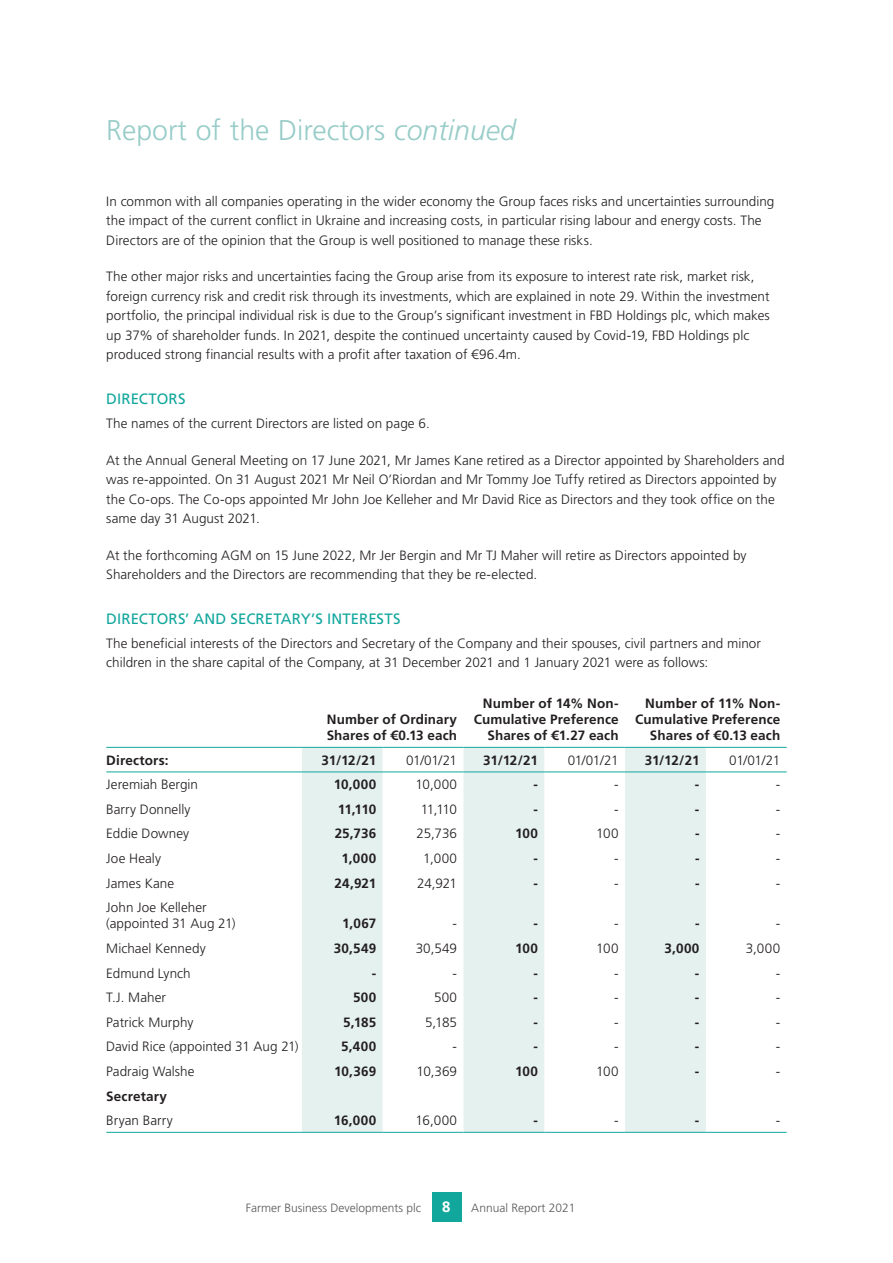
<style>
.page{position:relative;width:893px;height:1263px;background:#fff}
.page>*{position:absolute;margin:0;border:0;box-sizing:border-box;transform-origin:0 0}
.t1{font:300 28.5px "Frutiger LT Std";color:#97ccc8}
.t2{font:15px "Frutiger LT Std";letter-spacing:.01em;color:#12a79d}
.t3{font:700 15px "Frutiger LT Std";color:#fff}
.t4{font:300 13.5px/19.5px "Frutiger LT Std";letter-spacing:.005em;color:#231f20}
.t5{font:700 13.5px/16.2px "Frutiger LT Std";letter-spacing:.01em;color:#231f20;text-align:right}
.t6{font:300 12px "Frutiger LT Std";color:#57585a}
.s1{font-style:italic}
</style>
<div class="page">
<div style="left:432px;top:1192px;width:29px;height:29px;background:#12a79d"></div>
<svg style="left:302px;top:748px;width:404px;height:384px;fill:#e5f1ef"></svg>
<hr style="left:106px;top:747px;width:196px;height:1px;background:#12a79d">
<hr style="left:302px;top:747px;width:81px;height:1px;background:#12a79d">
<hr style="left:383px;top:747px;width:80px;height:1px;background:#12a79d">
<hr style="left:463px;top:747px;width:81px;height:1px;background:#12a79d">
<hr style="left:544px;top:747px;width:81px;height:1px;background:#12a79d">
<hr style="left:625px;top:747px;width:81px;height:1px;background:#12a79d">
<hr style="left:706px;top:747px;width:81px;height:1px;background:#12a79d">
<hr style="left:106px;top:771px;width:196px;height:1px;background:#12a79d">
<hr style="left:302px;top:771px;width:81px;height:1px;background:#12a79d">
<hr style="left:383px;top:771px;width:80px;height:1px;background:#12a79d">
<hr style="left:463px;top:771px;width:81px;height:1px;background:#12a79d">
<hr style="left:544px;top:771px;width:81px;height:1px;background:#12a79d">
<hr style="left:625px;top:771px;width:81px;height:1px;background:#12a79d">
<hr style="left:706px;top:771px;width:81px;height:1px;background:#12a79d">
<hr style="left:106px;top:1132px;width:196px;height:1px;background:#12a79d">
<hr style="left:302px;top:1132px;width:81px;height:1px;background:#12a79d">
<hr style="left:383px;top:1132px;width:80px;height:1px;background:#12a79d">
<hr style="left:463px;top:1132px;width:81px;height:1px;background:#12a79d">
<hr style="left:544px;top:1132px;width:81px;height:1px;background:#12a79d">
<hr style="left:625px;top:1132px;width:81px;height:1px;background:#12a79d">
<hr style="left:706px;top:1132px;width:81px;height:1px;background:#12a79d">
<h1 class="t1" style="left:106px;top:114px;width:411px">Report of the Directors <span class="s1">continued</span></h1>
<p class="t4" style="left:106px;top:192px;width:670px">In common with all companies operating in the wider economy the Group faces risks and uncertainties surrounding the impact of the current conflict in Ukraine and increasing costs, in particular rising labour and energy costs. The<br>Directors are of the opinion that the Group is well positioned to manage these risks.</p>
<p class="t4" style="left:106px;top:267px;width:665px">The other major risks and uncertainties facing the Group arise from its exposure to interest rate risk, market risk, foreign currency risk and credit risk through its investments, which are explained in note 29. Within the investment portfolio, the principal individual risk is due to the Group’s significant investment in FBD Holdings plc, which makes up 37% of shareholder funds. In 2021, despite the continued uncertainty caused by Covid-19, FBD Holdings plc produced strong financial results with a profit after taxation of €96.4m.</p>
<p class="t2" style="left:106px;top:390px;width:81px">DIRECTORS</p>
<p class="t4" style="left:106px;top:414px;width:325px">The names of the current Directors are listed on page 6.</p>
<p class="t4" style="left:106px;top:450px;width:680px">At the Annual General Meeting on 17 June 2021, Mr James Kane retired as a Director appointed by Shareholders and was re-appointed. On 31 August 2021 Mr Neil O’Riordan and Mr Tommy Joe Tuffy retired as Directors appointed by the Co-ops. The Co-ops appointed Mr John Joe Kelleher and Mr David Rice as Directors and they took office on the same day 31 August 2021.</p>
<p class="t4" style="left:106px;top:545px;width:642px">At the forthcoming AGM on 15 June 2022, Mr Jer Bergin and Mr TJ Maher will retire as Directors appointed by<br>Shareholders and the Directors are recommending that they be re-elected.</p>
<p class="t2" style="left:106px;top:610px;width:296px">DIRECTORS’ AND SECRETARY’S INTERESTS</p>
<p class="t4" style="left:106px;top:634px;width:656px">The beneficial interests of the Directors and Secretary of the Company and their spouses, civil partners and minor children in the share capital of the Company, at 31 December 2021 and 1 January 2021 were as follows:</p>
<p class="t5" style="left:327px;top:711px;width:132px;text-align:left">Number of Ordinary<br>Shares of €0.13 each</p>
<p class="t5" style="left:474px;top:695px;width:146px">Number of 14% Non-<br>Cumulative Preference<br>Shares of €1.27 each</p>
<p class="t5" style="left:635px;top:695px;width:146px">Number of 11% Non-<br>Cumulative Preference<br>Shares of €0.13 each</p>
<p class="t5" style="left:106px;top:752px;width:64px">Directors:</p>
<p class="t5" style="left:322px;top:752px;width:56px">31/12/21</p>
<p class="t4" style="left:406px;top:750px;width:53px">01/01/21</p>
<p class="t5" style="left:483px;top:752px;width:56px">31/12/21</p>
<p class="t4" style="left:568px;top:750px;width:53px">01/01/21</p>
<p class="t5" style="left:645px;top:752px;width:56px">31/12/21</p>
<p class="t4" style="left:729px;top:750px;width:53px">01/01/21</p>
<p class="t4" style="left:106px;top:775px;width:93px">Jeremiah Bergin</p>
<p class="t5" style="left:334px;top:776px;width:44px">10,000</p>
<p class="t4" style="left:416px;top:775px;width:43px">10,000</p>
<p class="t5" style="left:533px;top:776px;width:6px">-</p>
<p class="t4" style="left:614px;top:775px;width:6px">-</p>
<p class="t5" style="left:695px;top:776px;width:6px">-</p>
<p class="t4" style="left:776px;top:775px;width:6px">-</p>
<p class="t4" style="left:106px;top:800px;width:86px">Barry Donnelly</p>
<p class="t5" style="left:338px;top:801px;width:40px">11,110</p>
<p class="t4" style="left:421px;top:800px;width:38px">11,110</p>
<p class="t5" style="left:533px;top:801px;width:6px">-</p>
<p class="t4" style="left:614px;top:800px;width:6px">-</p>
<p class="t5" style="left:695px;top:801px;width:6px">-</p>
<p class="t4" style="left:776px;top:800px;width:6px">-</p>
<p class="t4" style="left:106px;top:824px;width:84px">Eddie Downey</p>
<p class="t5" style="left:335px;top:826px;width:43px">25,736</p>
<p class="t4" style="left:417px;top:824px;width:42px">25,736</p>
<p class="t5" style="left:515px;top:826px;width:24px">100</p>
<p class="t4" style="left:596px;top:824px;width:24px">100</p>
<p class="t5" style="left:695px;top:826px;width:6px">-</p>
<p class="t4" style="left:776px;top:824px;width:6px">-</p>
<p class="t4" style="left:106px;top:849px;width:56px">Joe Healy</p>
<p class="t5" style="left:342px;top:850px;width:36px">1,000</p>
<p class="t4" style="left:423px;top:849px;width:35px">1,000</p>
<p class="t5" style="left:533px;top:850px;width:6px">-</p>
<p class="t4" style="left:614px;top:849px;width:6px">-</p>
<p class="t5" style="left:695px;top:850px;width:6px">-</p>
<p class="t4" style="left:776px;top:849px;width:6px">-</p>
<p class="t4" style="left:106px;top:873px;width:69px">James Kane</p>
<p class="t5" style="left:334px;top:875px;width:43px">24,921</p>
<p class="t4" style="left:417px;top:873px;width:41px">24,921</p>
<p class="t5" style="left:533px;top:875px;width:6px">-</p>
<p class="t4" style="left:614px;top:873px;width:6px">-</p>
<p class="t5" style="left:695px;top:875px;width:6px">-</p>
<p class="t4" style="left:776px;top:873px;width:6px">-</p>
<p class="t4" style="left:106px;top:900px;width:131px;line-height:16.2px">John Joe Kelleher (appointed 31 Aug 21)</p>
<p class="t5" style="left:342px;top:916px;width:36px">1,067</p>
<p class="t4" style="left:453px;top:914px;width:6px">-</p>
<p class="t5" style="left:533px;top:916px;width:6px">-</p>
<p class="t4" style="left:614px;top:914px;width:6px">-</p>
<p class="t5" style="left:695px;top:916px;width:6px">-</p>
<p class="t4" style="left:776px;top:914px;width:6px">-</p>
<p class="t4" style="left:106px;top:939px;width:101px">Michael Kennedy</p>
<p class="t5" style="left:334px;top:940px;width:44px">30,549</p>
<p class="t4" style="left:416px;top:939px;width:43px">30,549</p>
<p class="t5" style="left:515px;top:940px;width:24px">100</p>
<p class="t4" style="left:596px;top:939px;width:24px">100</p>
<p class="t5" style="left:664px;top:940px;width:37px">3,000</p>
<p class="t4" style="left:746px;top:939px;width:36px">3,000</p>
<p class="t4" style="left:106px;top:963px;width:86px">Edmund Lynch</p>
<p class="t5" style="left:372px;top:965px;width:6px">-</p>
<p class="t4" style="left:453px;top:963px;width:6px">-</p>
<p class="t5" style="left:533px;top:965px;width:6px">-</p>
<p class="t4" style="left:614px;top:963px;width:6px">-</p>
<p class="t5" style="left:695px;top:965px;width:6px">-</p>
<p class="t4" style="left:776px;top:963px;width:6px">-</p>
<p class="t4" style="left:106px;top:988px;width:61px">T.J. Maher</p>
<p class="t5" style="left:353px;top:989px;width:25px">500</p>
<p class="t4" style="left:434px;top:988px;width:25px">500</p>
<p class="t5" style="left:533px;top:989px;width:6px">-</p>
<p class="t4" style="left:614px;top:988px;width:6px">-</p>
<p class="t5" style="left:695px;top:989px;width:6px">-</p>
<p class="t4" style="left:776px;top:988px;width:6px">-</p>
<p class="t4" style="left:106px;top:1012px;width:89px">Patrick Murphy</p>
<p class="t5" style="left:343px;top:1014px;width:35px">5,185</p>
<p class="t4" style="left:425px;top:1012px;width:34px">5,185</p>
<p class="t5" style="left:533px;top:1014px;width:6px">-</p>
<p class="t4" style="left:614px;top:1012px;width:6px">-</p>
<p class="t5" style="left:695px;top:1014px;width:6px">-</p>
<p class="t4" style="left:776px;top:1012px;width:6px">-</p>
<p class="t4" style="left:106px;top:1037px;width:194px">David Rice (appointed 31 Aug 21)</p>
<p class="t5" style="left:341px;top:1039px;width:37px">5,400</p>
<p class="t4" style="left:453px;top:1037px;width:6px">-</p>
<p class="t5" style="left:533px;top:1039px;width:6px">-</p>
<p class="t4" style="left:614px;top:1037px;width:6px">-</p>
<p class="t5" style="left:695px;top:1039px;width:6px">-</p>
<p class="t4" style="left:776px;top:1037px;width:6px">-</p>
<p class="t4" style="left:106px;top:1062px;width:90px">Padraig Walshe</p>
<p class="t5" style="left:334px;top:1063px;width:44px">10,369</p>
<p class="t4" style="left:416px;top:1062px;width:42px">10,369</p>
<p class="t5" style="left:515px;top:1063px;width:24px">100</p>
<p class="t4" style="left:596px;top:1062px;width:24px">100</p>
<p class="t5" style="left:695px;top:1063px;width:6px">-</p>
<p class="t4" style="left:776px;top:1062px;width:6px">-</p>
<p class="t5" style="left:106px;top:1088px;width:62px">Secretary</p>
<p class="t4" style="left:106px;top:1111px;width:68px">Bryan Barry</p>
<p class="t5" style="left:334px;top:1112px;width:44px">16,000</p>
<p class="t4" style="left:415px;top:1111px;width:43px">16,000</p>
<p class="t5" style="left:533px;top:1112px;width:6px">-</p>
<p class="t4" style="left:614px;top:1111px;width:6px">-</p>
<p class="t5" style="left:695px;top:1112px;width:6px">-</p>
<p class="t4" style="left:776px;top:1111px;width:6px">-</p>
<p class="t3" style="left:442px;top:1198px;width:10px">8</p>
<p class="t6" style="left:246px;top:1201px;width:177px">Farmer Business Developments plc</p>
<p class="t6" style="left:471px;top:1201px;width:106px">Annual Report 2021</p>
</div>
